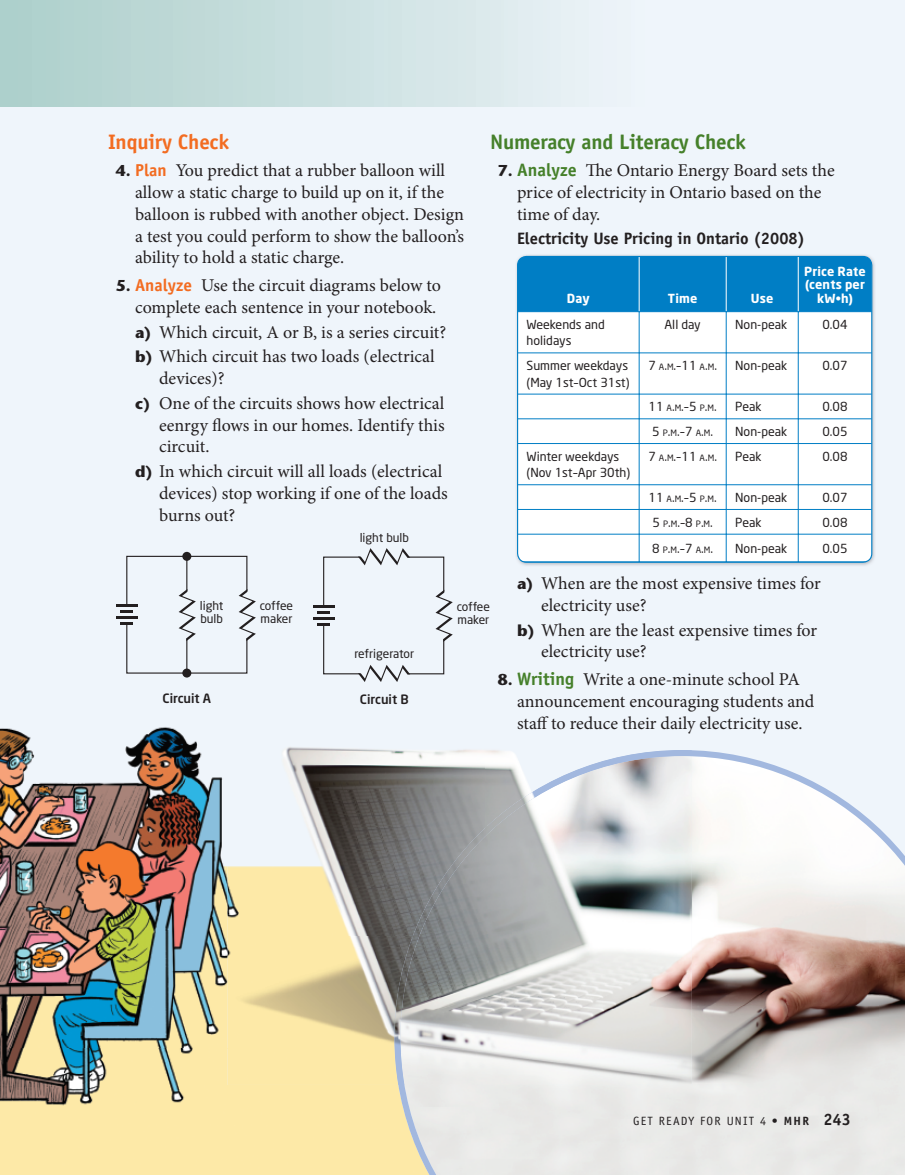
<style>
.page{position:relative;width:905px;height:1175px;background:#fff}
.page>*{position:absolute;margin:0;border:0;box-sizing:border-box;transform-origin:0 0}
.t1{font:700 21px "Officina Sans";letter-spacing:-.01em;color:#45802a}
.t2{font:700 21px "Officina Sans";letter-spacing:-.01em;color:#f36c21}
.t3{font:18px/21.8px "Minion Pro";color:#231f20}
.t4{font:700 16.5px "Officina Sans";color:#231f20}
.t5{font:500 12.75px "Neo Sans";color:#231f20}
.t6{font:12.3px/16.5px "Neo Sans";color:#231f20}
.t7{font:700 12.3px/13.5px "Neo Sans";letter-spacing:.01em;color:#fff;text-align:center}
.t8{font:12px/13.5px "Neo Sans";color:#231f20}
.t9{font:12px "Officina Sans";letter-spacing:.1em;color:#231f20}
.s1{font-family:"Stone Sans";font-weight:700;font-size:15.75px}
.s2{font-family:"Officina Sans";font-weight:700;font-size:17.25px;color:#f36c21}
.s3{font-family:"Officina Sans";font-weight:700;color:#45802a}
.s4{font-size:8.7px}
.s5{font-weight:700}
.s6{font-weight:700;font-size:16.5px}
</style>
<div class="page">
<div style="left:0;top:0;width:904px;height:1174px;background:#eff5fb"></div>
<div style="left:0;top:0;width:648px;height:107px;background:linear-gradient(to right,#abceca,#edf4f9)"></div>
<img style="left:0;top:610px;width:228px;height:438px">
<img style="left:0;top:1048px;width:394px;height:126px">
<svg style="left:394px;top:750px;width:510px;height:424px;fill:#e9eae8"></svg>
<img style="left:228px;top:747px;width:239px;height:190px">
<img style="left:228px;top:937px;width:166px;height:147px">
<img style="left:394px;top:750px;width:297px;height:334px">
<img style="left:516px;top:255px;width:359px;height:311px">
<div style="left:517px;top:256px;width:354px;height:55px;background:#007ec5"></div>
<hr style="left:638px;top:256px;width:1px;height:55px;background:#fff">
<hr style="left:725px;top:256px;width:1px;height:55px;background:#fff">
<hr style="left:797px;top:256px;width:1px;height:55px;background:#fff">
<svg style="left:517px;top:311px;width:354px;height:251px"></svg>
<div style="left:517px;top:256px;width:355px;height:307px;border:1px solid #007ec5;border-radius:9px"></div>
<hr style="left:116px;top:604px;width:21px;height:3px;background:#231f20">
<hr style="left:116px;top:616px;width:21px;height:3px;background:#231f20">
<svg style="left:121px;top:555px;width:135px;height:119px"></svg>
<div style="left:182px;top:552px;width:9px;height:9px;background:#231f20;border-radius:50%"></div>
<div style="left:182px;top:668px;width:9px;height:9px;background:#231f20;border-radius:50%"></div>
<hr style="left:313px;top:605px;width:21px;height:2px;background:#231f20">
<hr style="left:313px;top:617px;width:21px;height:2px;background:#231f20">
<svg style="left:318px;top:548px;width:135px;height:134px"></svg>
<p class="t2" style="left:108px;top:133px;width:123px">Inquiry Check</p>
<p class="t3" style="left:135px;top:161px;width:330px;text-indent:-19px"><span class="s1">4.</span> <span class="s2">Plan</span> You predict that a rubber balloon will allow a static charge to build up on it, if the balloon is rubbed with another object. Design a test you could perform to show the balloon’s ability to hold a static charge.</p>
<p class="t3" style="left:116px;top:276px;width:326px;text-align:right"><span class="s1">5.</span> <span class="s2">Analyze</span> Use the circuit diagrams below to complete each sentence in your notebook.</p>
<p class="t3" style="left:135px;top:321px;width:313px;line-height:24.8px"><span class="s1">a)</span> Which circuit, A or B, is a series circuit? <span class="s1">b)</span> Which circuit has two loads (electrical</p>
<p class="t3" style="left:135px;top:367px;width:311px;line-height:24.8px;text-indent:24px">devices)?<br><span class="s1">c)</span> One of the circuits shows how electrical</p>
<p class="t3" style="left:159px;top:415px;width:287px">eenrgy flows in our homes. Identify this circuit.</p>
<p class="t3" style="left:159px;top:462px;width:290px;text-indent:-24px"><span class="s1">d)</span> In which circuit will all loads (electrical devices) stop working if one of the loads burns out?</p>
<p class="t1" style="left:490px;top:133px;width:257px">Numeracy and Literacy Check</p>
<p class="t3" style="left:517px;top:161px;width:319px;text-indent:-19px"><span class="s1">7.</span> <span class="s3">Analyze</span> The Ontario Energy Board sets the price of electricity in Ontario based on the time of day.</p>
<p class="t4" style="left:517px;top:232px;width:289px">Electricity Use Pricing in Ontario (2008)</p>
<p class="t7" style="left:804px;top:265px;width:63px">Price Rate (cents per kW•h)</p>
<p class="t7" style="left:567px;top:292px;width:24px">Day</p>
<p class="t7" style="left:668px;top:292px;width:31px">Time</p>
<p class="t7" style="left:751px;top:292px;width:24px">Use</p>
<p class="t6" style="left:526px;top:317px;width:80px">Weekends and holidays</p>
<p class="t6" style="left:664px;top:317px;width:38px">All day</p>
<p class="t6" style="left:735px;top:317px;width:54px">Non-peak</p>
<p class="t6" style="left:822px;top:317px;width:27px">0.04</p>
<p class="t6" style="left:526px;top:358px;width:104px">Summer weekdays (May 1st–Oct 31st)</p>
<p class="t6" style="left:648px;top:358px;width:70px">7 <span class="s4">A</span>.<span class="s4">M</span>.–11 <span class="s4">A</span>.<span class="s4">M</span>.</p>
<p class="t6" style="left:735px;top:358px;width:54px">Non-peak</p>
<p class="t6" style="left:822px;top:358px;width:27px">0.07</p>
<p class="t6" style="left:648px;top:400px;width:70px">11 <span class="s4">A</span>.<span class="s4">M</span>.–5 <span class="s4">P</span>.<span class="s4">M</span>.</p>
<p class="t6" style="left:735px;top:400px;width:28px">Peak</p>
<p class="t6" style="left:822px;top:400px;width:27px">0.08</p>
<p class="t6" style="left:652px;top:424px;width:62px">5 <span class="s4">P</span>.<span class="s4">M</span>.–7 <span class="s4">A</span>.<span class="s4">M</span>.</p>
<p class="t6" style="left:735px;top:424px;width:54px">Non-peak</p>
<p class="t6" style="left:822px;top:424px;width:27px">0.05</p>
<p class="t6" style="left:526px;top:449px;width:105px">Winter weekdays (Nov 1st–Apr 30th)</p>
<p class="t6" style="left:648px;top:449px;width:70px">7 <span class="s4">A</span>.<span class="s4">M</span>.–11 <span class="s4">A</span>.<span class="s4">M</span>.</p>
<p class="t6" style="left:735px;top:449px;width:28px">Peak</p>
<p class="t6" style="left:822px;top:449px;width:27px">0.08</p>
<p class="t6" style="left:648px;top:490px;width:70px">11 <span class="s4">A</span>.<span class="s4">M</span>.–5 <span class="s4">P</span>.<span class="s4">M</span>.</p>
<p class="t6" style="left:735px;top:490px;width:54px">Non-peak</p>
<p class="t6" style="left:822px;top:490px;width:27px">0.07</p>
<p class="t6" style="left:652px;top:515px;width:62px">5 <span class="s4">P</span>.<span class="s4">M</span>.–8 <span class="s4">P</span>.<span class="s4">M</span>.</p>
<p class="t6" style="left:735px;top:515px;width:28px">Peak</p>
<p class="t6" style="left:822px;top:515px;width:27px">0.08</p>
<p class="t6" style="left:652px;top:541px;width:62px">8 <span class="s4">P</span>.<span class="s4">M</span>.–7 <span class="s4">A</span>.<span class="s4">M</span>.</p>
<p class="t6" style="left:735px;top:541px;width:54px">Non-peak</p>
<p class="t6" style="left:822px;top:541px;width:27px">0.05</p>
<p class="t3" style="left:541px;top:574px;width:281px;text-indent:-24px"><span class="s1">a)</span> When are the most expensive times for electricity use?</p>
<p class="t3" style="left:541px;top:620px;width:278px;text-indent:-24px"><span class="s1">b)</span> When are the least expensive times for electricity use?</p>
<p class="t3" style="left:517px;top:670px;width:299px;text-indent:-19px"><span class="s1">8.</span> <span class="s3">Writing</span> Write a one-minute school PA announcement encouraging students and staff to reduce their daily electricity use.</p>
<p class="t8" style="left:360px;top:532px;width:51px">light bulb</p>
<p class="t8" style="left:200px;top:600px;width:25px">light bulb</p>
<p class="t8" style="left:260px;top:600px;width:35px">coffee maker</p>
<p class="t8" style="left:457px;top:600px;width:35px">coffee maker</p>
<p class="t8" style="left:354px;top:647px;width:61px">refrigerator</p>
<p class="t5" style="left:360px;top:694px;width:50px">Circuit B</p>
<p class="t5" style="left:162px;top:693px;width:50px">Circuit A</p>
<p class="t9" style="left:633px;top:1116px;width:219px">GET READY FOR UNIT 4 <span class="s5">• MHR</span> <span class="s6">243</span></p>
</div>
